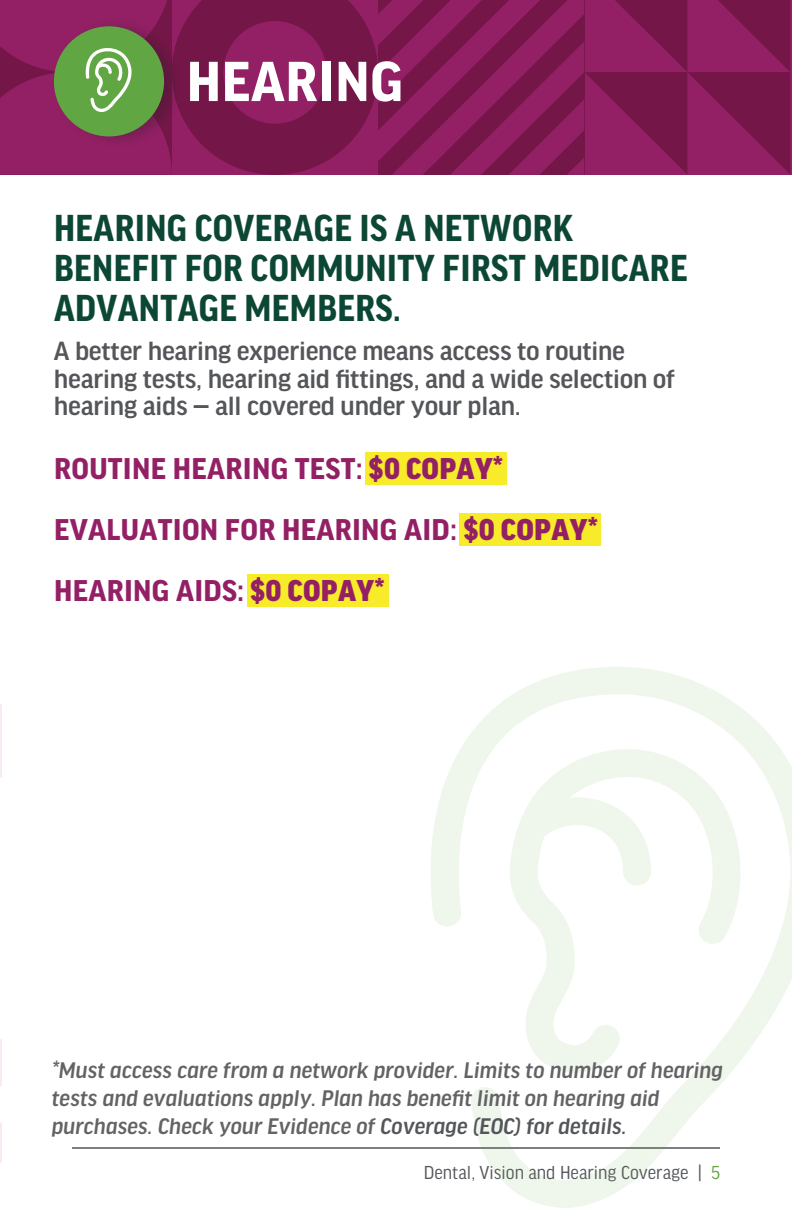
<style>
.page{position:relative;width:792px;height:1224px;background:#fff}
.page>*{position:absolute;margin:0;border:0;box-sizing:border-box;transform-origin:0 0}
.t1{font:700 60px "Good Headline Pro";letter-spacing:.01em;color:#fff}
.t2{font:700 40px/40px "Good Headline Pro Narr";letter-spacing:.01em;color:#0c4634}
.t3{font:700 32px "Good Headline Pro";letter-spacing:.01em;color:#932065}
.t4{font:500 28px/27.6px "Good Headline Pro";letter-spacing:-.01em;color:#54565a}
.BODY{font:italic 500 24px/28px "Good Headline Pro";color:#636366}
.t5{font:20px "Good Headline Pro Narr";color:#54565a}
.s1{font-family:"Good Headline Pro Narr";font-weight:700}
.s2{font-weight:900}
.s3{color:#54565a}
.s4{color:#60a744}
</style>
<div class="page">
<hr style="left:72px;top:1147px;width:648px;height:2px;background:#54565a">
<div style="left:459px;top:514px;width:141px;height:32px;background:#f8eb2a"></div>
<div style="left:248px;top:575px;width:141px;height:32px;background:#f8eb2a"></div>
<div style="left:365px;top:453px;width:141px;height:32px;background:#f8eb2a"></div>
<svg style="left:0;top:0;width:790px;height:175px;background:#832558"></svg>
<svg style="left:429px;top:667px;width:363px;height:541px"></svg>
<svg style="left:519px;top:792px;width:132px;height:94px"></svg>
<svg style="left:0;top:704px;width:1px;height:459px"></svg>
<p class="t1" style="left:187px;top:53px;width:218px">HEARING</p>
<p class="t2" style="left:54px;top:208px;width:635px">HEARING COVERAGE IS A NETWORK<br>BENEFIT FOR COMMUNITY FIRST MEDICARE<br>ADVANTAGE MEMBERS.</p>
<p class="t4" style="left:54px;top:338px;width:623px">A better hearing experience means access to routine hearing tests, hearing aid fittings, and a wide selection of hearing aids <span class="s1">—</span> all covered under your plan.</p>
<p class="t3" style="left:54px;top:454px;width:451px">ROUTINE HEARING TEST: <span class="s2">$0 COPAY*</span></p>
<p class="t3" style="left:54px;top:515px;width:546px">EVALUATION FOR HEARING AID: <span class="s2">$0 COPAY*</span></p>
<p class="t3" style="left:54px;top:576px;width:332px">HEARING AIDS: <span class="s2">$0 COPAY*</span></p>
<p class="BODY" style="left:52px;top:1057px;width:673px">*Must access care from a network provider. Limits to number of hearing tests and evaluations apply. Plan has benefit limit on hearing aid purchases. Check your Evidence of <span class="s3">Coverage (EOC) for details.</span></p>
<p class="t5" style="left:424px;top:1163px;width:298px">Dental, Vision and Hearing Coverage | <span class="s4">5</span></p>
</div>
